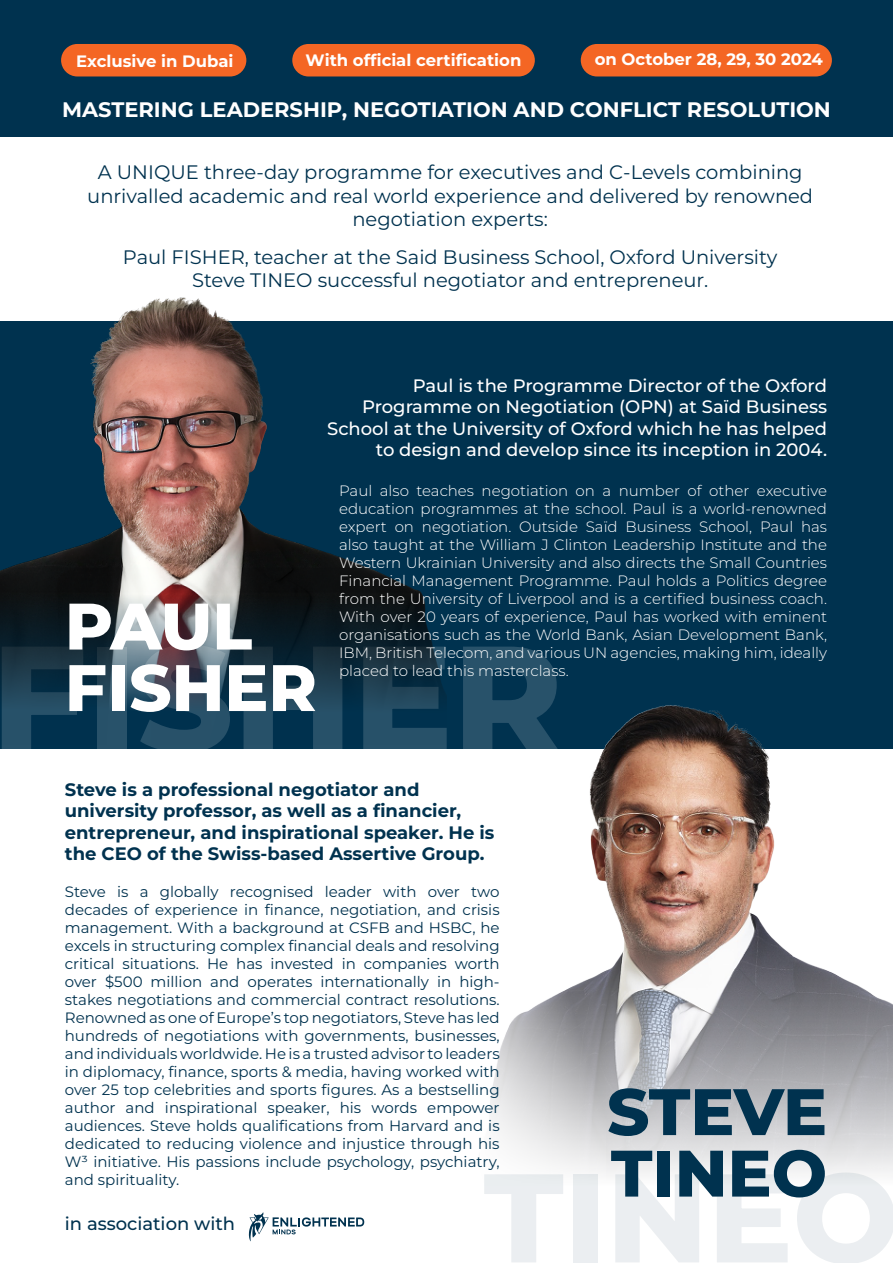
<style>
.page{position:relative;width:893px;height:1263px;background:#fff}
.page>*{position:absolute;margin:0;border:0;box-sizing:border-box;transform-origin:0 0}
.t1{font:800 148.5px "Montserrat";color:#fff}
.t2{font:800 126px "Montserrat";color:#00324f}
.t3{font:800 65.55px/61.5px "Montserrat";color:#fff}
.t4{font:800 65.55px/61.5px "Montserrat";color:#00324f}
.t5{font:700 21px "Montserrat";color:#fff}
.t6{font:19.5px/23.4px "Montserrat";color:#00324f;text-align:center}
.t7{font:500 18px/21.6px "Montserrat";color:#fff;text-align:right}
.t8{font:700 18px/21.6px "Montserrat";color:#00324f}
.t9{font:500 18px "Montserrat";color:#00324f}
.t10{font:700 16.5px "Montserrat";color:#fff}
.t11{font:15px/18px "Montserrat";color:#00324f;text-align:justify}
.t12{font:300 15px/18px "Montserrat";color:#fff;text-align:justify}
</style>
<div class="page">
<div style="left:0;top:0;width:893px;height:136px;background:#00324f"></div>
<div style="left:0;top:321px;width:893px;height:427px;background:#00324f"></div>
<img style="left:0;top:297px;width:440px;height:410px">
<img style="left:411px;top:677px;width:482px;height:168px">
<svg style="left:490px;top:845px;width:403px;height:329px"></svg>
<svg style="left:248px;top:1212px;width:116px;height:29px"></svg>
<div style="left:61px;top:44px;width:185px;height:32px;background:#f46624;border-radius:16px"></div>
<div style="left:292px;top:44px;width:243px;height:32px;background:#f46624;border-radius:16px"></div>
<div style="left:581px;top:44px;width:251px;height:32px;background:#f46624;border-radius:16px"></div>
<p class="t10" style="left:76px;top:51px;width:159px">Exclusive in Dubai</p>
<p class="t10" style="left:306px;top:50px;width:217px">With official certification</p>
<p class="t10" style="left:595px;top:49px;width:230px">on October 28, 29, 30 2024</p>
<h3 class="t5" style="left:62px;top:96px;width:770px">MASTERING LEADERSHIP, NEGOTIATION AND CONFLICT RESOLUTION</h3>
<h3 class="t6" style="left:87px;top:161px;width:727px">A UNIQUE three-day programme for executives and C-Levels combining unrivalled academic and real world experience and delivered by renowned negotiation experts:</h3>
<h3 class="t6" style="left:123px;top:245px;width:656px">Paul FISHER, teacher at the Said Business School, Oxford University<br>Steve TINEO successful negotiator and entrepreneur.</h3>
<p class="t7" style="left:327px;top:374px;width:501px">Paul is the Programme Director of the Oxford Programme on Negotiation (OPN) at Saïd Business School at the University of Oxford which he has helped to design and develop since its inception in 2004.</p>
<p class="t12" style="left:339px;top:482px;width:489px">Paul also teaches negotiation on a number of other executive education programmes at the school. Paul is a world-renowned expert on negotiation. Outside Saïd Business School, Paul has also taught at the William J Clinton Leadership Institute and the Western Ukrainian University and also directs the Small Countries Financial Management Programme. Paul holds a Politics degree from the University of Liverpool and is a certified business coach.<br>With over 20 years of experience, Paul has worked with eminent organisations such as the World Bank, Asian Development Bank, IBM, British Telecom, and various UN agencies, making him, ideally placed to lead this masterclass.</p>
<h3 class="t3" style="left:65px;top:595px;width:254px">PAUL<br>FISHER</h3>
<h1 class="t1" style="left:-9px;top:607px;width:573px">FISHER</h1>
<p class="t8" style="left:65px;top:778px;width:431px">Steve is a professional negotiator and university professor, as well as a financier, entrepreneur, and inspirational speaker. He is the CEO of the Swiss-based Assertive Group.</p>
<p class="t11" style="left:65px;top:883px;width:436px">Steve is a globally recognised leader with over two decades of experience in finance, negotiation, and crisis management. With a background at CSFB and HSBC, he excels in structuring complex financial deals and resolving critical situations. He has invested in companies worth over $500 million and operates internationally in high&shy;stakes negotiations and commercial contract resolutions.<br>Renowned as one of Europe’s top negotiators, Steve has led hundreds of negotiations with governments, businesses, and individuals worldwide. He is a trusted advisor to leaders in diplomacy, finance, sports &amp; media, having worked with over 25 top celebrities and sports figures. As a bestselling author and inspirational speaker, his words empower audiences. Steve holds qualifications from Harvard and is dedicated to reducing violence and injustice through his W³ initiative. His passions include psychology, psychiatry, and spirituality.</p>
<h3 class="t4" style="left:607px;top:1081px;width:222px">STEVE<br>TINEO</h3>
<h2 class="t2" style="left:484px;top:1140px;width:417px">TINEO</h2>
<p class="t9" style="left:65px;top:1212px;width:172px">in association with</p>
</div>
